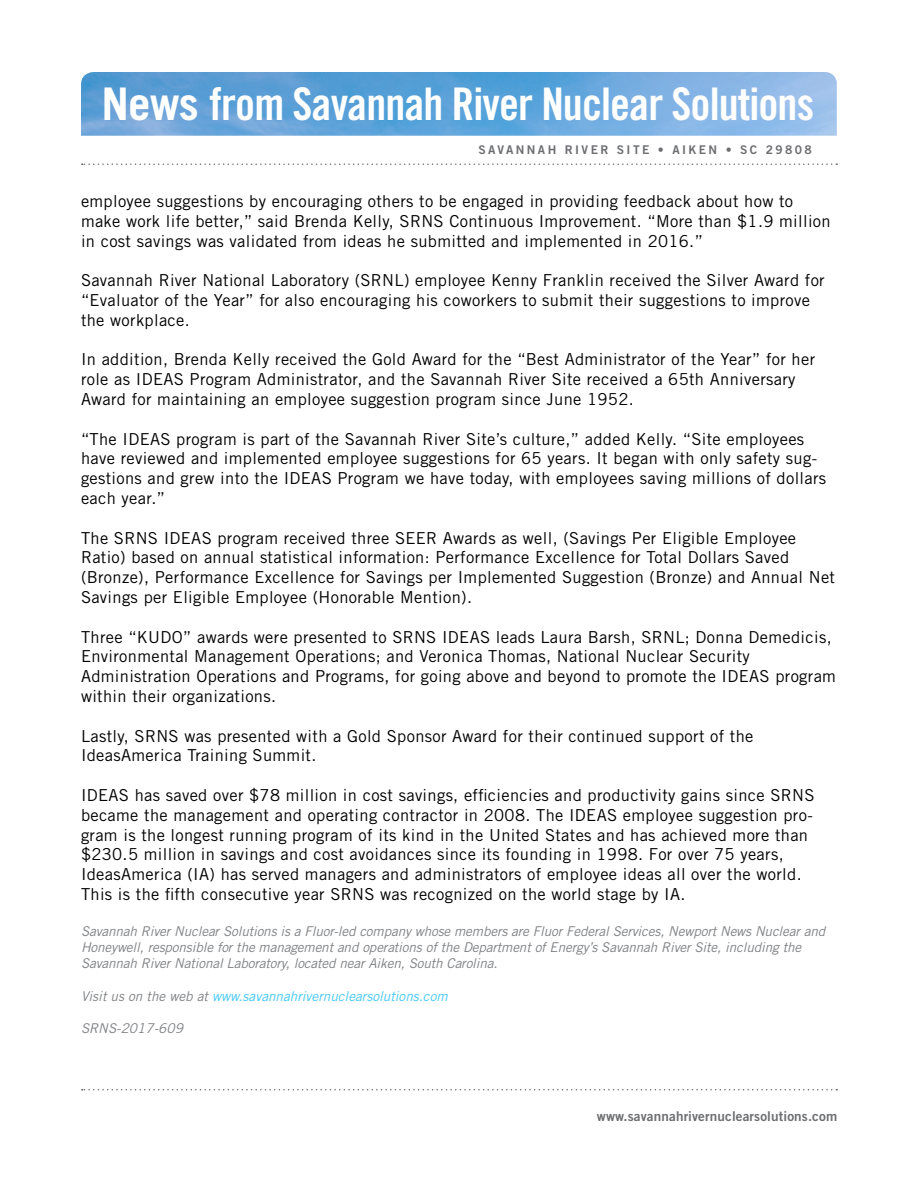
<style>
.page{position:relative;width:918px;height:1188px;background:#fff}
.page>*{position:absolute;margin:0;border:0;box-sizing:border-box;transform-origin:0 0}
.t1{font:45px "Trade Gothic LT Std Bd Cn 20";letter-spacing:-.02em;color:#fff}
.t2{font:16.5px/19.8px "Trade Gothic LT Std";letter-spacing:.02em;color:#000}
.t3{font:italic 13.5px/16.2px "Trade Gothic LT Std";letter-spacing:-.01em;color:#808285}
.t4{font:italic 13.5px "Trade Gothic LT Std";color:#44c8f5}
.t5{font:13.5px "Trade Gothic LT Std Bd 2";letter-spacing:.01em;color:#6d6e71}
.t6{font:12px "Trade Gothic LT Std Bd 2";letter-spacing:.2em;color:#6d6e71}
.s1{font-family:"Trade Gothic LT Std";font-weight:700}
.s2{color:#808285}
</style>
<div class="page">
<img style="left:81px;top:72px;width:756px;height:64px">
<svg style="left:82px;top:163px;width:755px;height:2px"></svg>
<svg style="left:82px;top:1089px;width:755px;height:1px"></svg>
<h1 class="t1" style="left:102px;top:77px;width:714px"><span class="s1">News</span> from Savannah River Nuclear Solutions</h1>
<p class="t6" style="left:478px;top:143px;width:335px">SAVANNAH RIVER SITE • AIKEN • SC 29808</p>
<p class="t2" style="left:81px;top:191px;width:751px">employee suggestions by encouraging others to be engaged in providing feedback about how to make work life better,” said Brenda Kelly, SRNS Continuous Improvement. “More than $1.9 million in cost savings was validated from ideas he submitted and implemented in 2016.”</p>
<p class="t2" style="left:81px;top:270px;width:745px">Savannah River National Laboratory (SRNL) employee Kenny Franklin received the Silver Award for “Evaluator of the Year” for also encouraging his coworkers to submit their suggestions to improve the workplace.</p>
<p class="t2" style="left:81px;top:349px;width:736px">In addition, Brenda Kelly received the Gold Award for the “Best Administrator of the Year” for her role as IDEAS Program Administrator, and the Savannah River Site received a 65th Anniversary<br>Award for maintaining an employee suggestion program since June 1952.</p>
<p class="t2" style="left:81px;top:429px;width:747px">“The IDEAS program is part of the Savannah River Site’s culture,” added Kelly. “Site employees have reviewed and implemented employee suggestions for 65 years. It began with only safety sug&shy;gestions and grew into the IDEAS Program we have today, with employees saving millions of dollars each year.”</p>
<p class="t2" style="left:81px;top:528px;width:756px">The SRNS IDEAS program received three SEER Awards as well, (Savings Per Eligible Employee Ratio) based on annual statistical information: Performance Excellence for Total Dollars Saved (Bronze), Performance Excellence for Savings per Implemented Suggestion (Bronze) and Annual Net Savings per Eligible Employee (Honorable Mention).</p>
<p class="t2" style="left:81px;top:627px;width:757px">Three “KUDO” awards were presented to SRNS IDEAS leads Laura Barsh, SRNL; Donna Demedicis, Environmental Management Operations; and Veronica Thomas, National Nuclear Security Administration Operations and Programs, for going above and beyond to promote the IDEAS program within their organizations.</p>
<p class="t2" style="left:81px;top:726px;width:674px">Lastly, SRNS was presented with a Gold Sponsor Award for their continued support of the<br>IdeasAmerica Training Summit.</p>
<p class="t2" style="left:81px;top:785px;width:735px">IDEAS has saved over $78 million in cost savings, efficiencies and productivity gains since SRNS became the management and operating contractor in 2008. The IDEAS employee suggestion pro&shy;gram is the longest running program of its kind in the United States and has achieved more than $230.5 million in savings and cost avoidances since its founding in 1998. For over 75 years, IdeasAmerica (IA) has served managers and administrators of employee ideas all over the world.<br>This is the fifth consecutive year SRNS was recognized on the world stage by IA.</p>
<p class="t3" style="left:81px;top:923px;width:746px">Savannah River Nuclear Solutions is a Fluor-led company whose members are Fluor Federal Services, Newport News Nuclear and<br>Honeywell, responsible for the management and operations of the Department of Energy’s Savannah River Site, including the<br>Savannah River National Laboratory, located near Aiken, South Carolina.</p>
<p class="t4" style="left:81px;top:988px;width:368px"><span class="s2">Visit us on the web at</span> www.savannahrivernuclearsolutions.com</p>
<p class="t3" style="left:81px;top:1020px;width:103px">SRNS-2017-609</p>
<p class="t5" style="left:597px;top:1107px;width:242px">www.savannahrivernuclearsolutions.com</p>
</div>
